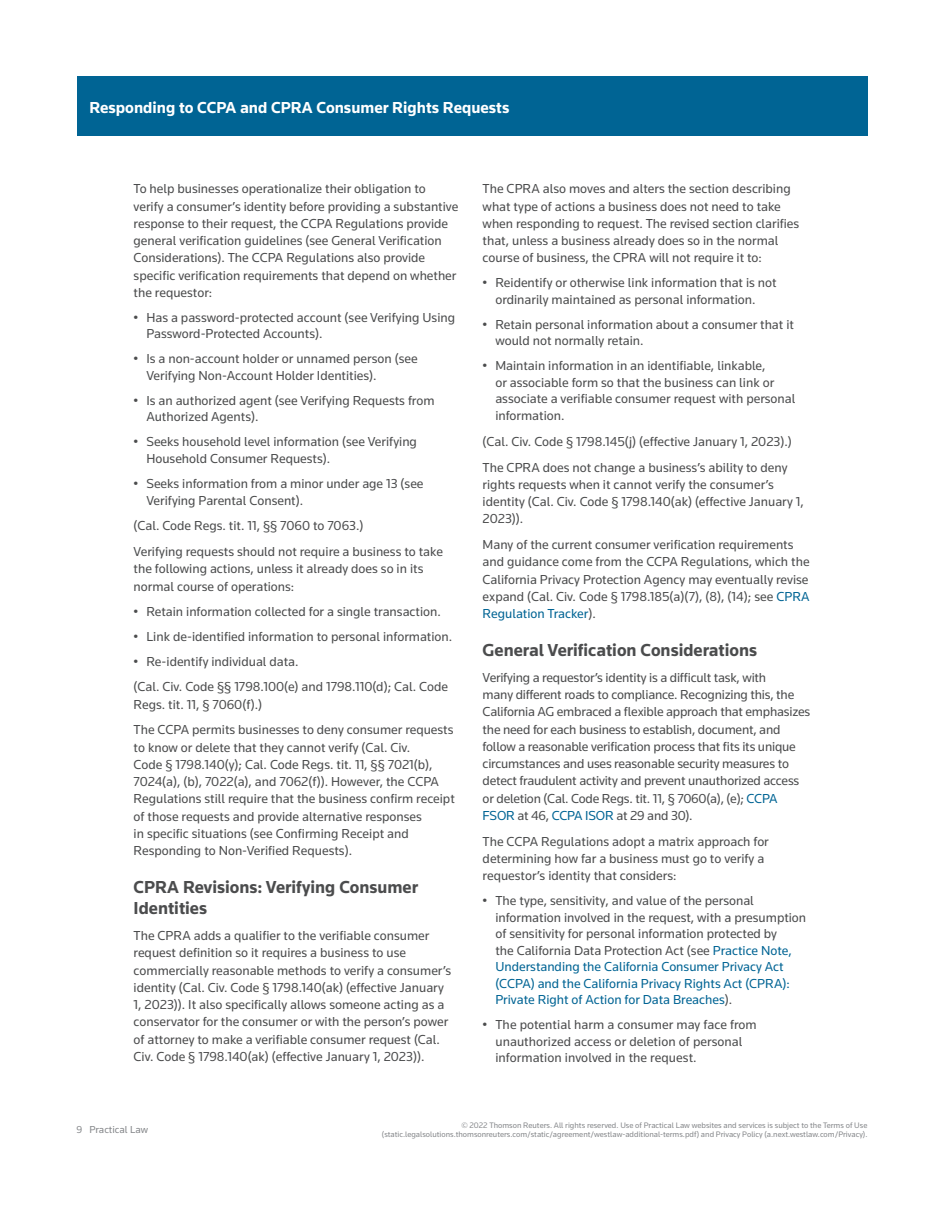
<style>
.page{position:relative;width:944px;height:1214px;background:#fff}
.page>*{position:absolute;margin:0;border:0;box-sizing:border-box;transform-origin:0 0}
.t1{font:700 18px/21px "Knowledge";color:#4b4c4d}
.t2{font:700 16.5px "Knowledge";color:#fff}
.t3{font:13.5px/17.2px "Knowledge";color:#4b4c4d}
.t4{font:10.5px "Knowledge";color:#86888b}
.t5{font:8.25px/9.8px "Knowledge";color:#86888b;text-align:right}
.s1{color:#006494}
</style>
<div class="page">
<div style="left:77px;top:77px;width:790px;height:59px;background:#006494"></div>
<p class="t2" style="left:89px;top:97px;width:421px">Responding to CCPA and CPRA Consumer Rights Requests</p>
<p class="t3" style="left:134px;top:180px;width:326px">To help businesses operationalize their obligation to verify a consumer’s identity before providing a substantive response to their request, the CCPA Regulations provide general verification guidelines (see General Verification Considerations). The CCPA Regulations also provide specific verification requirements that depend on whether the requestor:</p>
<p class="t3" style="left:146px;top:309px;width:310px;line-height:16.5px;text-indent:-13px">• Has a password-protected account (see Verifying Using<br>Password-Protected Accounts).</p>
<p class="t3" style="left:146px;top:350px;width:273px;line-height:16.5px;text-indent:-13px">• Is a non-account holder or unnamed person (see<br>Verifying Non-Account Holder Identities).</p>
<p class="t3" style="left:146px;top:392px;width:289px;line-height:16.5px;text-indent:-13px">• Is an authorized agent (see Verifying Requests from<br>Authorized Agents).</p>
<p class="t3" style="left:146px;top:433px;width:272px;line-height:16.5px;text-indent:-13px">• Seeks household level information (see Verifying<br>Household Consumer Requests).</p>
<p class="t3" style="left:146px;top:475px;width:279px;line-height:16.5px;text-indent:-13px">• Seeks information from a minor under age 13 (see<br>Verifying Parental Consent).</p>
<p class="t3" style="left:134px;top:512px;width:311px;line-height:25.8px">(Cal. Code Regs. tit. 11, §§ 7060 to 7063.)<br>Verifying requests should not require a business to take</p>
<p class="t3" style="left:134px;top:560px;width:291px">the following actions, unless it already does so in its normal course of operations:</p>
<p class="t3" style="left:134px;top:602px;width:309px">• Retain information collected for a single transaction.</p>
<p class="t3" style="left:134px;top:627px;width:320px">• Link de-identified information to personal information.</p>
<p class="t3" style="left:134px;top:648px;width:316px;line-height:25.8px">• Re-identify individual data.<br>(Cal. Civ. Code §§ 1798.100(e) and 1798.110(d); Cal. Code</p>
<p class="t3" style="left:134px;top:691px;width:321px;line-height:25.8px">Regs. tit. 11, § 7060(f).)<br>The CCPA permits businesses to deny consumer requests</p>
<p class="t3" style="left:134px;top:738px;width:323px">to know or delete that they cannot verify (Cal. Civ.<br>Code § 1798.140(y); Cal. Code Regs. tit. 11, §§ 7021(b), 7024(a), (b), 7022(a), and 7062(f)). However, the CCPA Regulations still require that the business confirm receipt of those requests and provide alternative responses<br>in specific situations (see Confirming Receipt and Responding to Non-Verified Requests).</p>
<h1 class="t1" style="left:134px;top:876px;width:286px">CPRA Revisions: Verifying Consumer<br>Identities</h1>
<p class="t3" style="left:134px;top:926px;width:319px">The CPRA adds a qualifier to the verifiable consumer request definition so it requires a business to use commercially reasonable methods to verify a consumer’s identity (Cal. Civ. Code § 1798.140(ak) (effective January 1, 2023)). It also specifically allows someone acting as a conservator for the consumer or with the person’s power of attorney to make a verifiable consumer request (Cal.<br>Civ. Code § 1798.140(ak) (effective January 1, 2023)).</p>
<p class="t3" style="left:482px;top:180px;width:318px">The CPRA also moves and alters the section describing what type of actions a business does not need to take when responding to request. The revised section clarifies that, unless a business already does so in the normal course of business, the CPRA will not require it to:</p>
<p class="t3" style="left:495px;top:274px;width:283px;line-height:16.5px;text-indent:-13px">• Reidentify or otherwise link information that is not ordinarily maintained as personal information.</p>
<p class="t3" style="left:495px;top:316px;width:300px;line-height:16.5px;text-indent:-13px">• Retain personal information about a consumer that it would not normally retain.</p>
<p class="t3" style="left:495px;top:357px;width:301px;line-height:16.5px;text-indent:-13px">• Maintain information in an identifiable, linkable,<br>or associable form so that the business can link or associate a verifiable consumer request with personal information.</p>
<p class="t3" style="left:482px;top:428px;width:310px;line-height:25.8px">(Cal. Civ. Code § 1798.145(j) (effective January 1, 2023).)<br>The CPRA does not change a business’s ability to deny</p>
<p class="t3" style="left:482px;top:475px;width:323px">rights requests when it cannot verify the consumer’s identity (Cal. Civ. Code § 1798.140(ak) (effective January 1,<br>2023)).</p>
<p class="t3" style="left:482px;top:535px;width:328px">Many of the current consumer verification requirements and guidance come from the CCPA Regulations, which the California Privacy Protection Agency may eventually revise expand (Cal. Civ. Code § 1798.185(a)(7), (8), (14); see <span class="s1">CPRA Regulation Tracker</span>).</p>
<h1 class="t1" style="left:482px;top:639px;width:276px">General Verification Considerations</h1>
<p class="t3" style="left:482px;top:668px;width:329px">Verifying a requestor’s identity is a difficult task, with<br>many different roads to compliance. Recognizing this, the California AG embraced a flexible approach that emphasizes the need for each business to establish, document, and follow a reasonable verification process that fits its unique circumstances and uses reasonable security measures to detect fraudulent activity and prevent unauthorized access or deletion (Cal. Code Regs. tit. 11, § 7060(a), (e); <span class="s1">CCPA FSOR</span> at 46, <span class="s1">CCPA ISOR</span> at 29 and 30).</p>
<p class="t3" style="left:482px;top:832px;width:288px">The CCPA Regulations adopt a matrix approach for determining how far a business must go to verify a requestor’s identity that considers:</p>
<p class="t3" style="left:495px;top:892px;width:312px;line-height:16.5px;text-indent:-13px">• The type, sensitivity, and value of the personal information involved in the request, with a presumption of sensitivity for personal information protected by<br>the California Data Protection Act (see <span class="s1">Practice Note, Understanding the California Consumer Privacy Act (CCPA) and the California Privacy Rights Act (CPRA):<br>Private Right of Action for Data Breaches</span>).</p>
<p class="t3" style="left:495px;top:1016px;width:263px;line-height:16.5px;text-indent:-13px">• The potential harm a consumer may face from unauthorized access or deletion of personal information involved in the request.</p>
<p class="t4" style="left:77px;top:1123px;width:73px">9 Practical Law</p>
<p class="t5" style="left:382px;top:1119px;width:487px">© 2022 Thomson Reuters. All rights reserved. Use of Practical Law websites and services is subject to the Terms of Use (static.legalsolutions.thomsonreuters.com/static/agreement/westlaw-additional-terms.pdf) and Privacy Policy (a.next.westlaw.com/Privacy).</p>
</div>
